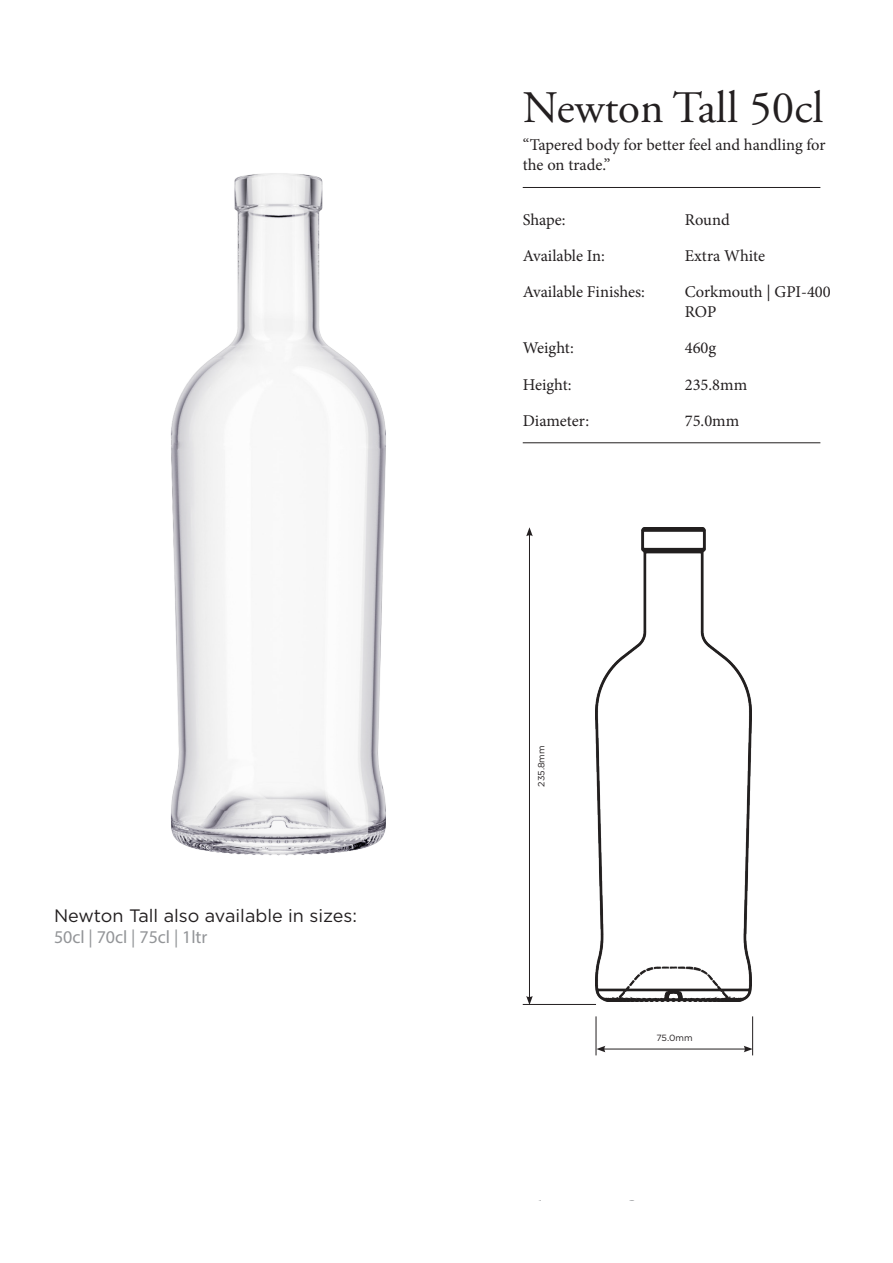
<style>
.page{position:relative;width:893px;height:1263px;background:#fff}
.page>*{position:absolute;margin:0;border:0;box-sizing:border-box;transform-origin:0 0}
.t1{font:45px "Adobe Garamond Pro";color:#231f20}
.t2{font:18px "Gotham";color:#231f20}
.t3{font:18px "Myriad Pro";color:#939598}
.t4{font:16.5px/19.8px "Minion Pro";color:#231f20}
.t5{font:9px "Gotham";color:#231f20}
</style>
<div class="page">
<hr style="left:523px;top:442px;width:297px;height:1px;background:#231f20">
<hr style="left:523px;top:1004px;width:73px;height:1px;background:#231f20">
<hr style="left:596px;top:1016px;width:1px;height:39px;background:#231f20">
<hr style="left:752px;top:1016px;width:1px;height:39px;background:#231f20">
<hr style="left:603px;top:1049px;width:143px;height:1px;background:#231f20">
<svg style="left:596px;top:1046px;width:9px;height:6px"></svg>
<svg style="left:744px;top:1046px;width:9px;height:6px"></svg>
<hr style="left:529px;top:534px;width:1px;height:464px;background:#231f20">
<svg style="left:526px;top:996px;width:7px;height:8px"></svg>
<svg style="left:526px;top:527px;width:7px;height:9px"></svg>
<hr style="left:523px;top:187px;width:297px;height:1px;background:#231f20">
<img style="left:596px;top:527px;width:156px;height:475px">
<img style="left:171px;top:173px;width:215px;height:683px">
<p class="t2" style="left:54px;top:904px;width:305px">Newton Tall also available in sizes:</p>
<p class="t3" style="left:54px;top:926px;width:155px">50cl | 70cl | 75cl | 1ltr</p>
<h1 class="t1" style="left:523px;top:81px;width:302px">Newton Tall 50cl</h1>
<p class="t4" style="left:523px;top:135px;width:304px">“Tapered body for better feel and handling for the on trade.”</p>
<p class="t4" style="left:523px;top:209px;width:44px">Shape:</p>
<p class="t4" style="left:685px;top:209px;width:46px">Round</p>
<p class="t4" style="left:523px;top:246px;width:84px">Available In:</p>
<p class="t4" style="left:685px;top:246px;width:82px">Extra White</p>
<p class="t4" style="left:523px;top:282px;width:124px">Available Finishes:</p>
<p class="t4" style="left:685px;top:282px;width:148px">Corkmouth | GPI-400<br>ROP</p>
<p class="t4" style="left:523px;top:338px;width:53px">Weight:</p>
<p class="t4" style="left:685px;top:338px;width:33px">460g</p>
<p class="t4" style="left:523px;top:374px;width:50px">Height:</p>
<p class="t4" style="left:685px;top:374px;width:64px">235.8mm</p>
<p class="t4" style="left:523px;top:411px;width:68px">Diameter:</p>
<p class="t4" style="left:685px;top:411px;width:56px">75.0mm</p>
<p class="t5" style="left:536px;top:787px;width:43px;rotate:-90deg">235.8mm</p>
<p class="t5" style="left:656px;top:1031px;width:38px">75.0mm</p>
</div>
